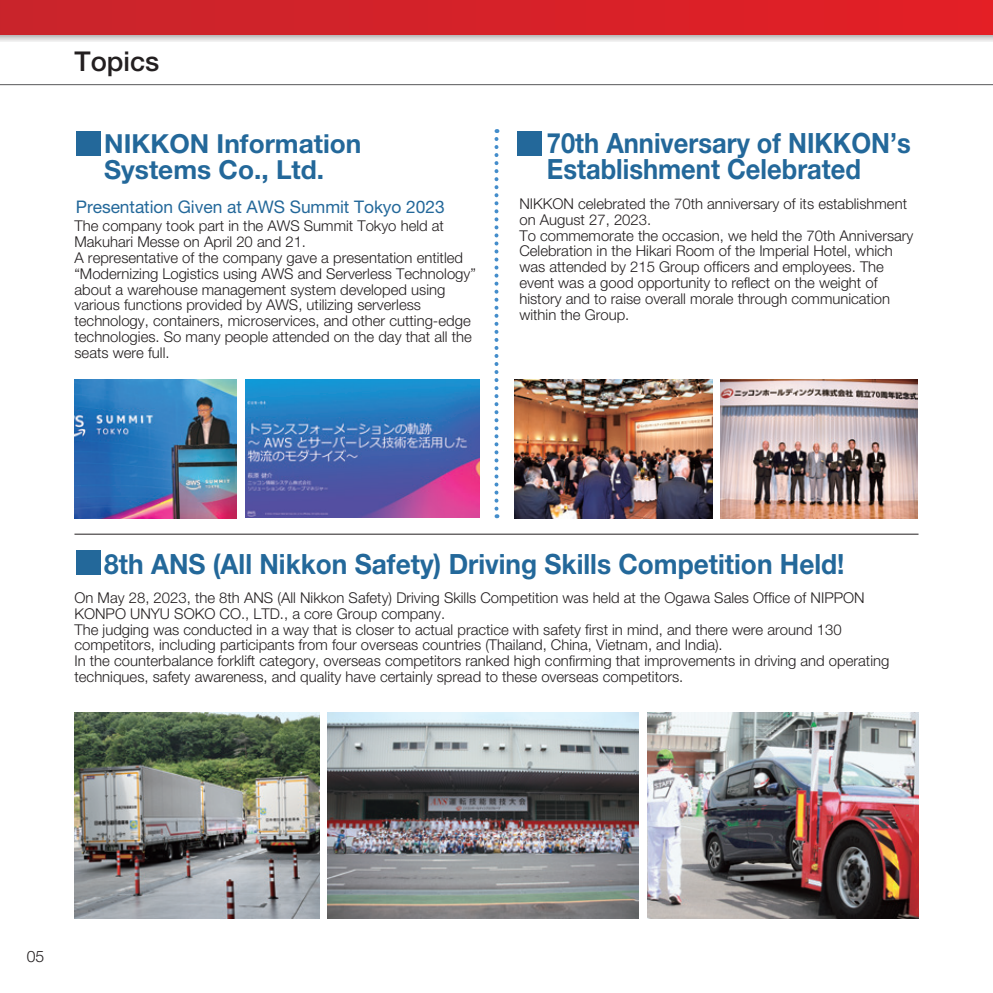
<style>
.page{position:relative;width:993px;height:993px;background:#fff}
.page>*{position:absolute;margin:0;border:0;box-sizing:border-box;transform-origin:0 0}
.t1{font:700 28px "Helvetica Neue LT Std";color:#23689a;scale:.94 1}
.t2{font:700 28px/26.2px "Helvetica Neue LT Std";color:#23689a;scale:.91 1}
.t3{font:500 27.3px "Helvetica Neue LT Std";color:#231f20}
.t4{font:700 26.25px/26.2px "Helvetica Neue LT Std";color:#23689a}
.t5{font:17.32px "Helvetica Neue LT Std";letter-spacing:-.005em;color:#23689a}
.t6{font:300 15.75px "Helvetica Neue LT Std";color:#231f20}
.t7{font:300 14.88px/15.8px "Helvetica Neue LT Std";color:#231f20}
</style>
<div class="page">
<hr style="left:0;top:84px;width:992px;height:1px;background:#57585a">
<svg style="left:0;top:35px;width:992px;height:7px;background:#d8d7d7"></svg>
<div style="left:0;top:0;width:992px;height:35px;background:linear-gradient(to right,#c8252c,#e31f26)"></div>
<div style="left:76px;top:131px;width:24px;height:25px;background:#23689a"></div>
<div style="left:76px;top:549px;width:24px;height:25px;background:#23689a"></div>
<div style="left:517px;top:131px;width:24px;height:25px;background:#23689a"></div>
<img style="left:245px;top:379px;width:234px;height:138px">
<img style="left:514px;top:379px;width:197px;height:139px">
<img style="left:720px;top:379px;width:197px;height:139px">
<img style="left:74px;top:379px;width:162px;height:139px">
<hr style="left:74px;top:533px;width:844px;height:1px;background:#231f20">
<img style="left:647px;top:712px;width:270px;height:206px">
<img style="left:74px;top:712px;width:245px;height:206px">
<img style="left:327px;top:712px;width:310px;height:206px">
<svg style="left:494px;top:139px;width:4px;height:379px"></svg>
<h2 class="t3" style="left:74px;top:45px;width:86px">Topics</h2>
<h3 class="t4" style="left:104px;top:130px;width:259px">NIKKON Information<br>Systems Co., Ltd.</h3>
<h1 class="t2" style="left:546px;top:129px;width:401px">70th Anniversary of NIKKON’s<br>Establishment Celebrated</h1>
<p class="t5" style="left:76px;top:197px;width:370px">Presentation Given at AWS Summit Tokyo 2023</p>
<p class="t7" style="left:74px;top:218px;width:403px">The company took part in the AWS Summit Tokyo held at Makuhari Messe on April 20 and 21.<br>A representative of the company gave a presentation entitled “Modernizing Logistics using AWS and Serverless Technology” about a warehouse management system developed using various functions provided by AWS, utilizing serverless technology, containers, microservices, and other cutting-edge technologies. So many people attended on the day that all the seats were full.</p>
<p class="t7" style="left:519px;top:196px;width:395px">NIKKON celebrated the 70th anniversary of its establishment on August 27, 2023.<br>To commemorate the occasion, we held the 70th Anniversary Celebration in the Hikari Room of the Imperial Hotel, which was attended by 215 Group officers and employees. The event was a good opportunity to reflect on the weight of history and to raise overall morale through communication within the Group.</p>
<h1 class="t1" style="left:104px;top:546px;width:788px">8th ANS (All Nikkon Safety) Driving Skills Competition Held!</h1>
<p class="t7" style="left:74px;top:589px;width:816px">On May 28, 2023, the 8th ANS (All Nikkon Safety) Driving Skills Competition was held at the Ogawa Sales Office of NIPPON KONPO UNYU SOKO CO., LTD., a core Group company.<br>The judging was conducted in a way that is closer to actual practice with safety first in mind, and there were around 130 competitors, including participants from four overseas countries (Thailand, China, Vietnam, and India).<br>In the counterbalance forklift category, overseas competitors ranked high confirming that improvements in driving and operating techniques, safety awareness, and quality have certainly spread to these overseas competitors.</p>
<p class="t6" style="left:27px;top:946px;width:19px">05</p>
</div>
